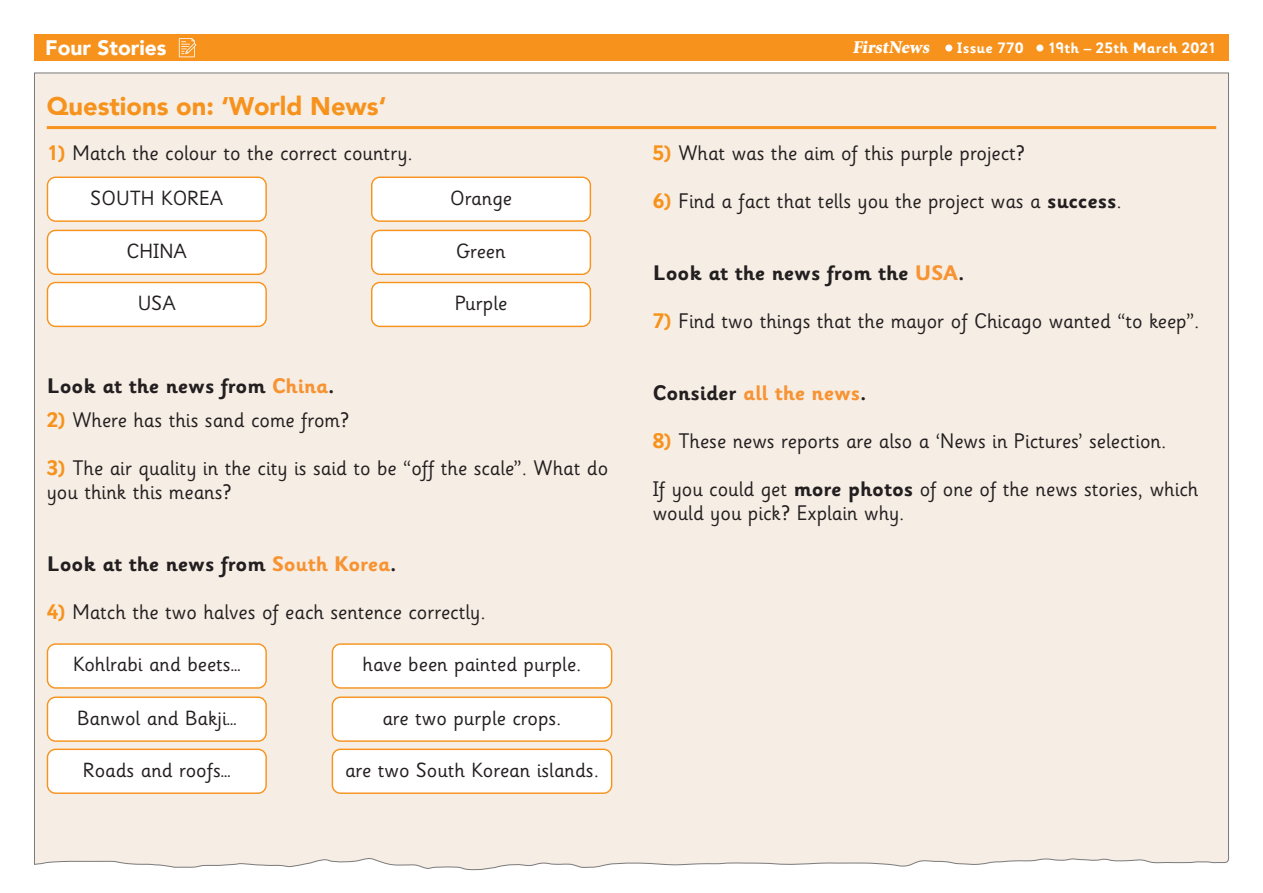
<style>
.page{position:relative;width:1263px;height:893px;background:#fff}
.page>*{position:absolute;margin:0;border:0;box-sizing:border-box;transform-origin:0 0}
.t1{font:900 25.5px "Avenir";color:#f7931d}
.Questions{font:21px/24px "Sassoon Infant Std";color:#231f20}
.Questions-2{font:700 21px "Sassoon Infant Std";color:#231f20}
.Questions-3{font:700 21px "Sassoon Infant Std";color:#f79332}
.t2{font:900 21px "Avenir";color:#fff}
.Questions-4{font:20.4px "Sassoon Infant Std";color:#231f20}
.t3{font:900 18px "Minion Std";color:#fff}
.t4{font:700 15px "Sassoon Infant Std";letter-spacing:.02em;color:#fff}
.s1{font-weight:700;color:#f7931d}
.s2{color:#f79332}
.s3{font-weight:700}
.s4{color:#231f20}
</style>
<div class="page">
<div style="left:34px;top:72px;width:1195px;height:798px;background:#f6ede4"></div>
<div style="left:34px;top:34px;width:1195px;height:27px;background:#f7931d"></div>
<div style="left:945px;top:45px;width:7px;height:7px;background:#fff;border-radius:50%"></div>
<div style="left:1036px;top:45px;width:7px;height:7px;background:#fff;border-radius:50%"></div>
<svg style="left:179px;top:38px;width:17px;height:19px"></svg>
<hr style="left:47px;top:126px;width:1169px;height:3px;background:#f7931d">
<div style="left:47px;top:177px;width:219px;height:44px;background:#fff;border-radius:8px"></div>
<div style="left:47px;top:177px;width:220px;height:45px;border:1px solid #f7931d;border-radius:8px"></div>
<div style="left:372px;top:177px;width:218px;height:44px;background:#fff;border-radius:8px"></div>
<div style="left:371px;top:177px;width:220px;height:45px;border:1px solid #f7931d;border-radius:8px"></div>
<div style="left:47px;top:282px;width:219px;height:44px;background:#fff;border-radius:8px"></div>
<div style="left:47px;top:282px;width:220px;height:45px;border:1px solid #f7931d;border-radius:8px"></div>
<div style="left:372px;top:282px;width:218px;height:44px;background:#fff;border-radius:8px"></div>
<div style="left:371px;top:282px;width:220px;height:45px;border:1px solid #f7931d;border-radius:8px"></div>
<div style="left:47px;top:230px;width:219px;height:44px;background:#fff;border-radius:8px"></div>
<div style="left:47px;top:230px;width:220px;height:45px;border:1px solid #f7931d;border-radius:8px"></div>
<div style="left:372px;top:230px;width:218px;height:44px;background:#fff;border-radius:8px"></div>
<div style="left:371px;top:230px;width:220px;height:45px;border:1px solid #f7931d;border-radius:8px"></div>
<div style="left:47px;top:644px;width:219px;height:44px;background:#fff;border-radius:8px"></div>
<div style="left:47px;top:643px;width:220px;height:46px;border:1px solid #f7931d;border-radius:8px"></div>
<div style="left:332px;top:644px;width:280px;height:44px;background:#fff;border-radius:8px"></div>
<div style="left:332px;top:643px;width:280px;height:46px;border:1px solid #f7931d;border-radius:8px"></div>
<div style="left:47px;top:749px;width:219px;height:44px;background:#fff;border-radius:8px"></div>
<div style="left:47px;top:749px;width:220px;height:45px;border:1px solid #f7931d;border-radius:8px"></div>
<div style="left:332px;top:749px;width:280px;height:44px;background:#fff;border-radius:8px"></div>
<div style="left:332px;top:749px;width:280px;height:45px;border:1px solid #f7931d;border-radius:8px"></div>
<div style="left:47px;top:697px;width:219px;height:44px;background:#fff;border-radius:8px"></div>
<div style="left:47px;top:696px;width:220px;height:46px;border:1px solid #f7931d;border-radius:8px"></div>
<div style="left:332px;top:697px;width:280px;height:44px;background:#fff;border-radius:8px"></div>
<div style="left:332px;top:696px;width:280px;height:46px;border:1px solid #f7931d;border-radius:8px"></div>
<p class="t2" style="left:45px;top:30px;width:123px">Four Stories</p>
<p class="t3" style="left:852px;top:38px;width:81px">FirstNews</p>
<p class="t4" style="left:957px;top:39px;width:68px">Issue 770</p>
<p class="t4" style="left:1048px;top:39px;width:170px">19th – 25th March 2021</p>
<p class="t1" style="left:47px;top:84px;width:341px">Questions on: ‘World News‘</p>
<p class="Questions" style="left:47px;top:142px;width:368px"><span class="s1">1)</span> Match the colour to the correct country.</p>
<p class="Questions-4" style="left:91px;top:185px;width:134px">SOUTH KOREA</p>
<p class="Questions-4" style="left:450px;top:185px;width:63px">Orange</p>
<p class="Questions-4" style="left:127px;top:239px;width:62px">CHINA</p>
<p class="Questions-4" style="left:456px;top:239px;width:51px">Green</p>
<p class="Questions-4" style="left:138px;top:291px;width:39px">USA</p>
<p class="Questions-4" style="left:455px;top:291px;width:54px">Purple</p>
<p class="Questions-2" style="left:47px;top:373px;width:289px">Look at the news from <span class="s2">China</span>.</p>
<p class="Questions" style="left:47px;top:409px;width:304px"><span class="s1">2)</span> Where has this sand come from?</p>
<p class="Questions" style="left:47px;top:457px;width:563px"><span class="s1">3)</span> The air quality in the city is said to be “off the scale”. What do you think this means?</p>
<p class="Questions-2" style="left:47px;top:551px;width:351px">Look at the news from <span class="s2">South Korea</span>.</p>
<p class="Questions" style="left:47px;top:601px;width:440px"><span class="s1">4)</span> Match the two halves of each sentence correctly.</p>
<p class="Questions-4" style="left:73px;top:652px;width:169px">Kohlrabi and beets…</p>
<p class="Questions-4" style="left:362px;top:652px;width:220px">have been painted purple.</p>
<p class="Questions-4" style="left:77px;top:705px;width:161px">Banwol and Bakji…</p>
<p class="Questions-4" style="left:382px;top:705px;width:181px">are two purple crops.</p>
<p class="Questions-4" style="left:83px;top:757px;width:149px">Roads and roofs…</p>
<p class="Questions-4" style="left:345px;top:757px;width:255px">are two South Korean islands.</p>
<p class="Questions" style="left:653px;top:142px;width:374px"><span class="s1">5)</span> What was the aim of this purple project?</p>
<p class="Questions" style="left:653px;top:190px;width:470px"><span class="s1">6)</span> Find a fact that tells you the project was a <span class="s3">success</span>.</p>
<p class="Questions-2" style="left:653px;top:260px;width:313px">Look at the news from the <span class="s2">USA</span>.</p>
<p class="Questions" style="left:653px;top:310px;width:548px"><span class="s1">7)</span> Find two things that the mayor of Chicago wanted “to keep”.</p>
<p class="Questions-3" style="left:653px;top:380px;width:215px"><span class="s4">Consider</span> all the news<span class="s4">.</span></p>
<p class="Questions" style="left:653px;top:430px;width:515px"><span class="s1">8)</span> These news reports are also a ‘News in Pictures’ selection.</p>
<p class="Questions" style="left:653px;top:478px;width:547px">If you could get <span class="s3">more photos</span> of one of the news stories, which would you pick? Explain why.</p>
</div>
